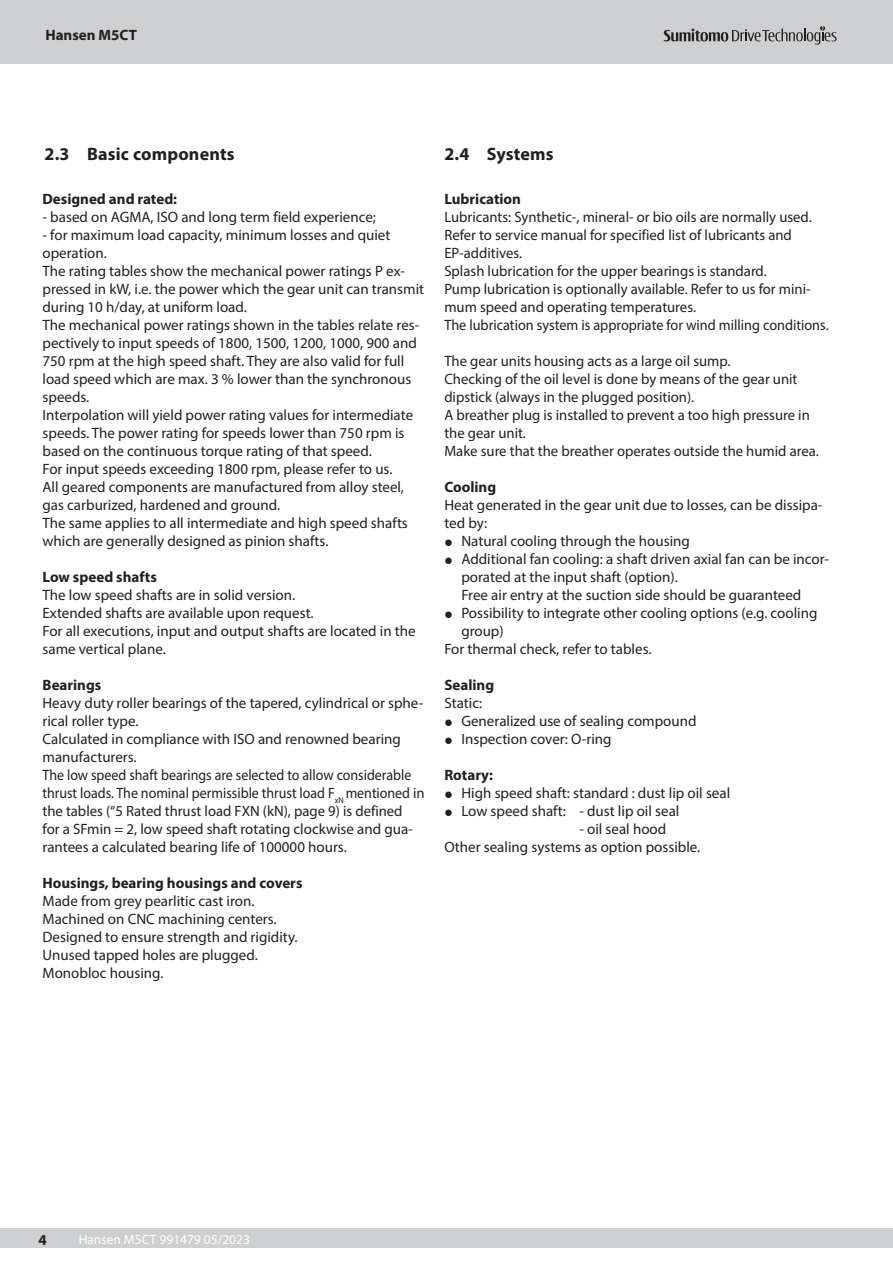
<style>
.page{position:relative;width:893px;height:1263px;background:#fff}
.page>*{position:absolute;margin:0;border:0;box-sizing:border-box;transform-origin:0 0}
.t1{font:700 18px "Myriad Pro";letter-spacing:.01em;color:#231f20}
.t2{font:15px/18px "Myriad Pro";color:#231f20}
.t3{font:700 15px "Myriad Pro";color:#231f20}
.t4{font:13.5px "Myriad Pro";color:#fff}
</style>
<div class="page">
<div style="left:0;top:1228px;width:893px;height:19px;background:#cecfd1"></div>
<div style="left:0;top:0;width:893px;height:64px;background:#cecfd1"></div>
<svg style="left:664px;top:26px;width:173px;height:19px"></svg>
<p class="t3" style="left:45px;top:25px;width:93px">Hansen M5CT</p>
<p class="t1" style="left:45px;top:142px;width:192px">2.3 Basic components</p>
<p class="t1" style="left:444px;top:142px;width:111px">2.4 Systems</p>
<p class="t3" style="left:43px;top:189px;width:136px">Designed and rated:</p>
<p class="t2" style="left:43px;top:208px;width:335px">- based on AGMA, ISO and long term field experience;</p>
<p class="t2" style="left:43px;top:226px;width:383px">- for maximum load capacity, minimum losses and quiet operation.<br>The rating tables show the mechanical power ratings P ex&shy;pressed in kW, i.e. the power which the gear unit can transmit during 10 h/day, at uniform load.<br>The mechanical power ratings shown in the tables relate res&shy;pectively to input speeds of 1800, 1500, 1200, 1000, 900 and 750 rpm at the high speed shaft. They are also valid for full load speed which are max. 3 % lower than the synchronous speeds.<br>Interpolation will yield power rating values for intermediate speeds. The power rating for speeds lower than 750 rpm is based on the continuous torque rating of that speed.<br>For input speeds exceeding 1800 rpm, please refer to us.<br>All geared components are manufactured from alloy steel, gas carburized, hardened and ground.<br>The same applies to all intermediate and high speed shafts which are generally designed as pinion shafts.</p>
<p class="t3" style="left:43px;top:567px;width:116px">Low speed shafts</p>
<p class="t2" style="left:43px;top:586px;width:375px">The low speed shafts are in solid version.<br>Extended shafts are available upon request.<br>For all executions, input and output shafts are located in the same vertical plane.</p>
<p class="t3" style="left:43px;top:675px;width:60px">Bearings</p>
<p class="t2" style="left:43px;top:694px;width:384px">Heavy duty roller bearings of the tapered, cylindrical or sphe&shy;rical roller type.<br>Calculated in compliance with ISO and renowned bearing manufacturers.<br>The low speed shaft bearings are selected to allow considerable thrust loads. The nominal permissible thrust load F<sub>xN</sub> mentioned in the tables (“5 Rated thrust load FXN (kN), page 9) is defined<br>for a SFmin = 2, low speed shaft rotating clockwise and gua&shy;rantees a calculated bearing life of 100000 hours.</p>
<p class="t3" style="left:43px;top:873px;width:261px">Housings, bearing housings and covers</p>
<p class="t2" style="left:43px;top:892px;width:257px">Made from grey pearlitic cast iron.<br>Machined on CNC machining centers.<br>Designed to ensure strength and rigidity.<br>Unused tapped holes are plugged.<br>Monobloc housing.</p>
<p class="t3" style="left:444px;top:189px;width:78px">Lubrication</p>
<p class="t2" style="left:444px;top:208px;width:386px">Lubricants: Synthetic-, mineral- or bio oils are normally used.<br>Refer to service manual for specified list of lubricants and EP-additives.<br>Splash lubrication for the upper bearings is standard.<br>Pump lubrication is optionally available. Refer to us for mini&shy;mum speed and operating temperatures.<br>The lubrication system is appropriate for wind milling conditions.</p>
<p class="t2" style="left:444px;top:352px;width:376px">The gear units housing acts as a large oil sump.<br>Checking of the oil level is done by means of the gear unit dipstick (always in the plugged position).<br>A breather plug is installed to prevent a too high pressure in the gear unit.<br>Make sure that the breather operates outside the humid area.</p>
<p class="t3" style="left:444px;top:477px;width:53px">Cooling</p>
<p class="t2" style="left:444px;top:496px;width:380px">Heat generated in the gear unit due to losses, can be dissipa&shy;ted by:</p>
<p class="t2" style="left:444px;top:532px;width:247px">• Natural cooling through the housing</p>
<p class="t2" style="left:461px;top:550px;width:369px;text-indent:-17px">• Additional fan cooling: a shaft driven axial fan can be incor&shy;porated at the input shaft (option).<br>Free air entry at the suction side should be guaranteed</p>
<p class="t2" style="left:444px;top:604px;width:375px">• Possibility to integrate other cooling options (e.g. cooling</p>
<p class="t2" style="left:461px;top:622px;width:44px">group)</p>
<p class="t2" style="left:444px;top:640px;width:209px">For thermal check, refer to tables.</p>
<p class="t3" style="left:444px;top:675px;width:51px">Sealing</p>
<p class="t2" style="left:444px;top:694px;width:39px">Static:</p>
<p class="t2" style="left:444px;top:712px;width:254px">• Generalized use of sealing compound</p>
<p class="t2" style="left:444px;top:730px;width:169px">• Inspection cover: O-ring</p>
<p class="t3" style="left:444px;top:765px;width:50px">Rotary:</p>
<p class="t2" style="left:444px;top:784px;width:287px">• High speed shaft: standard : dust lip oil seal</p>
<p class="t2" style="left:444px;top:802px;width:237px">• Low speed shaft: - dust lip oil seal</p>
<p class="t2" style="left:444px;top:820px;width:257px;text-indent:135px">- oil seal hood<br>Other sealing systems as option possible.</p>
<p class="t3" style="left:38px;top:1230px;width:10px">4</p>
<p class="t4" style="left:79px;top:1231px;width:173px">Hansen M5CT 991479 05/2023</p>
</div>
